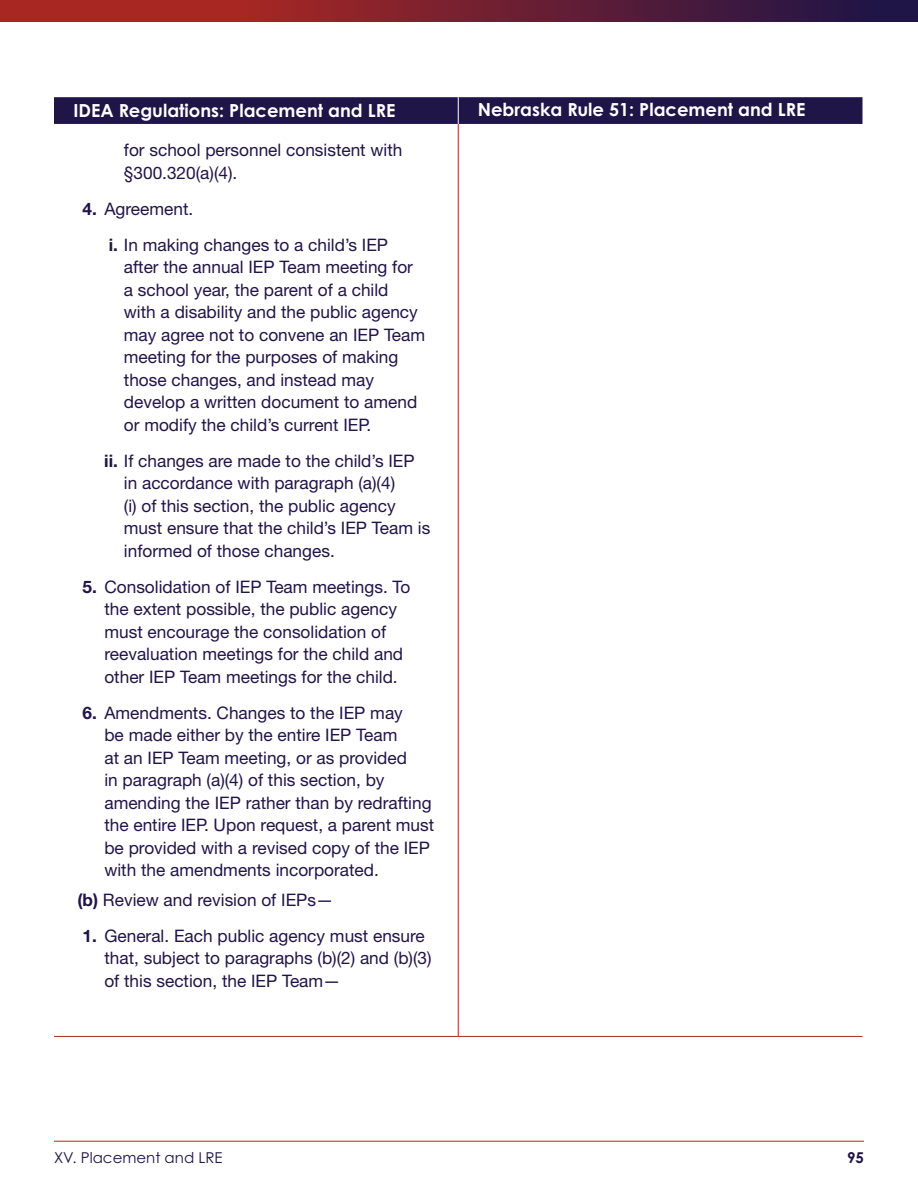
<style>
.page{position:relative;width:918px;height:1188px;background:#fff}
.page>*{position:absolute;margin:0;border:0;box-sizing:border-box;transform-origin:0 0}
.t1{font:700 18px "Century Gothic Pro";color:#fff}
.t2{font:17.25px/22.5px "Helvetica Neue LT Std";color:#201547}
.t3{font:15px "Century Gothic Pro";color:#201547}
.t4{font:700 15px "Century Gothic Pro";color:#201547}
.s1{font-weight:700}
</style>
<div class="page">
<svg style="left:0;top:0;width:918px;height:22px;background:#721f31"></svg>
<svg style="left:54px;top:97px;width:808px;height:27px;background:#221748"></svg>
<hr style="left:458px;top:124px;width:1px;height:912px;background:#aa2823">
<hr style="left:54px;top:1036px;width:404px;height:1px;background:#aa2823">
<hr style="left:458px;top:1036px;width:404px;height:1px;background:#aa2823">
<hr style="left:54px;top:1141px;width:810px;height:1px;background:#aa2823">
<p class="t1" style="left:74px;top:99px;width:324px">IDEA Regulations: Placement and LRE</p>
<p class="t2" style="left:124px;top:139px;width:280px">for school personnel consistent with §300 320(a)(4)</p>
<p class="t2" style="left:83px;top:197px;width:107px"><span class="s1">4.</span> Agreement</p>
<p class="t2" style="left:124px;top:233px;width:303px;text-indent:-15px"><span class="s1">i.</span> In making changes to a child’s IEP after the annual IEP Team meeting for a school year, the parent of a child<br>with a disability and the public agency may agree not to convene an IEP Team meeting for the purposes of making those changes, and instead may develop a written document to amend or modify the child’s current IEP</p>
<p class="t2" style="left:124px;top:449px;width:308px;text-indent:-20px"><span class="s1">ii.</span> If changes are made to the child’s IEP in accordance with paragraph (a)(4)<br>(i) of this section, the public agency must ensure that the child’s IEP Team is informed of those changes</p>
<p class="t2" style="left:104px;top:575px;width:308px;text-indent:-22px"><span class="s1">5.</span> Consolidation of IEP Team meetings To the extent possible, the public agency must encourage the consolidation of reevaluation meetings for the child and other IEP Team meetings for the child</p>
<p class="t2" style="left:104px;top:701px;width:331px;text-indent:-22px"><span class="s1">6.</span> Amendments Changes to the IEP may<br>be made either by the entire IEP Team<br>at an IEP Team meeting, or as provided<br>in paragraph (a)(4) of this section, by amending the IEP rather than by redrafting the entire IEP Upon request, a parent must be provided with a revised copy of the IEP with the amendments incorporated</p>
<p class="t2" style="left:77px;top:888px;width:257px"><span class="s1">(b)</span> Review and revision of IEPs—</p>
<p class="t2" style="left:104px;top:924px;width:329px;text-indent:-22px"><span class="s1">1.</span> General Each public agency must ensure that, subject to paragraphs (b)(2) and (b)(3) of this section, the IEP Team—</p>
<p class="t1" style="left:478px;top:99px;width:329px">Nebraska Rule 51: Placement and LRE</p>
<p class="t3" style="left:54px;top:1149px;width:170px">XV. Placement and LRE</p>
<p class="t4" style="left:847px;top:1148px;width:18px">95</p>
</div>
